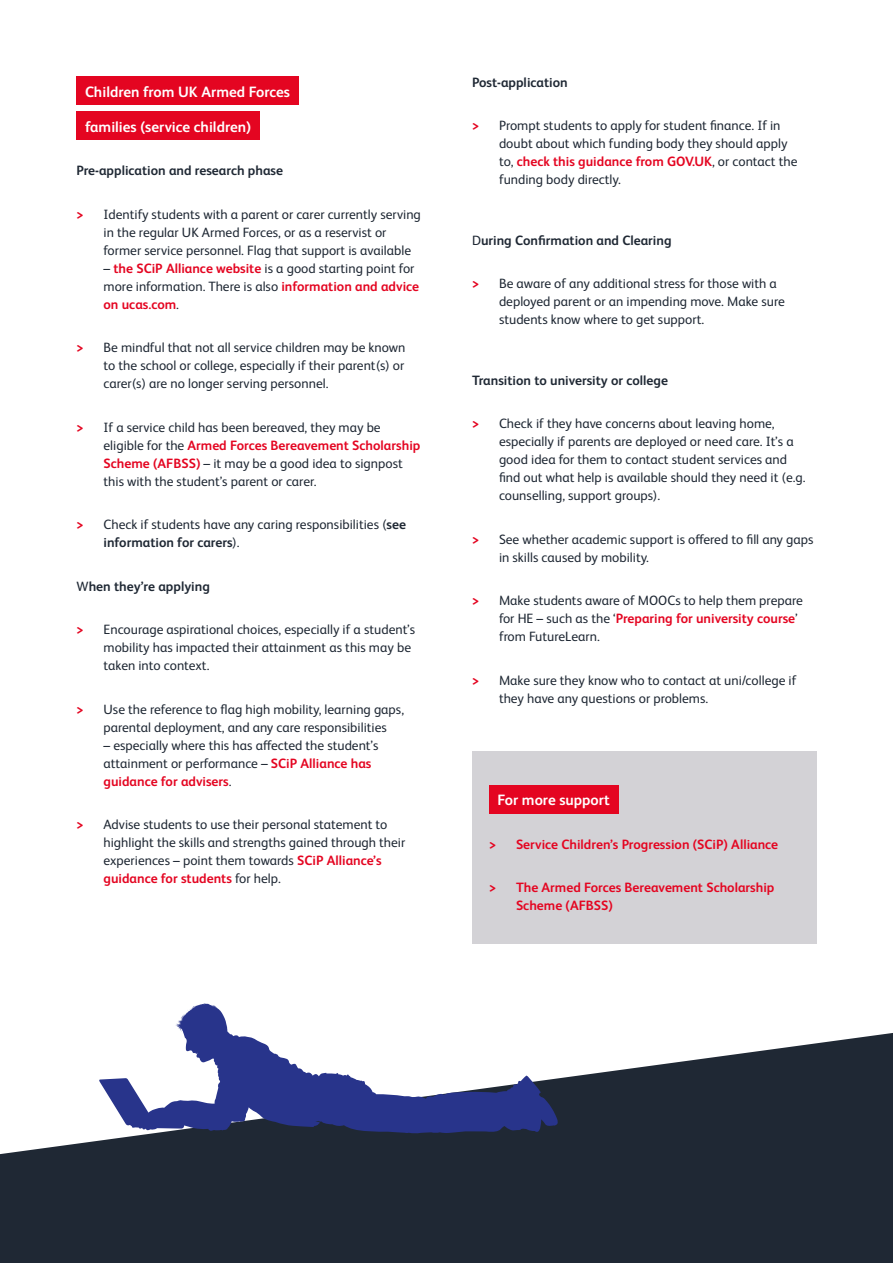
<style>
.page{position:relative;width:893px;height:1263px;background:#fff}
.page>*{position:absolute;margin:0;border:0;box-sizing:border-box;transform-origin:0 0}
.t1{font:700 15px "FS Albert Pro";color:#fff}
.t2{font:13.5px/18px "FS Albert Pro";color:#1f2834}
.t3{font:700 13.5px "FS Albert Pro";color:#1f2834}
.t4{font:700 13.5px/18px "FS Albert Pro";color:#e40521}
.s1{font-weight:700;color:#e40521}
.s2{font-weight:700}
.s3{font-weight:400}
</style>
<div class="page">
<div style="left:77px;top:77px;width:222px;height:28px;background:#e40521"></div>
<div style="left:77px;top:112px;width:183px;height:28px;background:#e40521"></div>
<div style="left:472px;top:752px;width:344px;height:192px;background:#d3d2d6"></div>
<div style="left:489px;top:785px;width:129px;height:29px;background:#e40521"></div>
<svg style="left:0;top:1033px;width:893px;height:230px;background:#39414c"></svg>
<svg style="left:99px;top:1003px;width:459px;height:131px"></svg>
<p class="t1" style="left:85px;top:81px;width:207px">Children from UK Armed Forces</p>
<p class="t1" style="left:85px;top:116px;width:168px">families (service children)</p>
<p class="t3" style="left:77px;top:161px;width:208px">Pre-application and research phase</p>
<p class="t2" style="left:104px;top:204px;width:319px;text-indent:-27px"><span class="s1">&gt;</span> Identify students with a parent or carer currently serving in the regular UK Armed Forces, or as a reservist or former service personnel. Flag that support is available</p>
<p class="t2" style="left:104px;top:258px;width:317px">– <span class="s1">the SCiP Alliance website</span> is a good starting point for more information. There is also <span class="s1">information and advice on ucas.com</span>.</p>
<p class="t2" style="left:104px;top:337px;width:303px;text-align:justify;text-indent:-27px"><span class="s1">&gt;</span> Be mindful that not all service children may be known to the school or college, especially if their parent(s) or carer(s) are no longer serving personnel.</p>
<p class="t2" style="left:104px;top:417px;width:318px;text-indent:-27px"><span class="s1">&gt;</span> If a service child has been bereaved, they may be eligible for the <span class="s1">Armed Forces Bereavement Scholarship Scheme (AFBSS)</span> – it may be a good idea to signpost this with the student’s parent or carer.</p>
<p class="t2" style="left:104px;top:514px;width:304px;text-indent:-27px"><span class="s1">&gt;</span> Check if students have any caring responsibilities (<span class="s2">see information for carers</span>).</p>
<p class="t3" style="left:77px;top:576px;width:135px"><span class="s3">W</span>hen they’re applying</p>
<p class="t2" style="left:104px;top:619px;width:313px;text-indent:-27px"><span class="s1">&gt;</span> Encourage aspirational choices, especially if a student’s mobility has impacted their attainment as this may be taken into context.</p>
<p class="t2" style="left:104px;top:699px;width:302px;text-indent:-27px"><span class="s1">&gt;</span> Use the reference to flag high mobility, learning gaps, parental deployment, and any care responsibilities</p>
<p class="t2" style="left:104px;top:735px;width:276px">– especially where this has affected the student’s attainment or performance – <span class="s1">SCiP Alliance has guidance for advisers</span>.</p>
<p class="t2" style="left:104px;top:814px;width:303px;text-indent:-27px"><span class="s1">&gt;</span> Advise students to use their personal statement to highlight the skills and strengths gained through their experiences – point them towards <span class="s1">SCiP Alliance’s guidance for students</span> for help.</p>
<p class="t3" style="left:472px;top:73px;width:97px">Post-application</p>
<p class="t2" style="left:499px;top:116px;width:300px;text-indent:-27px"><span class="s1">&gt;</span> Prompt students to apply for student finance. If in doubt about which funding body they should apply to, <span class="s1">check this guidance from GOV.UK</span>, or contact the funding body directly.</p>
<p class="t3" style="left:472px;top:231px;width:201px"><span class="s3">D</span>uring Confirmation and Clearing</p>
<p class="t2" style="left:499px;top:274px;width:287px;text-indent:-27px"><span class="s1">&gt;</span> Be aware of any additional stress for those with a deployed parent or an impending move. Make sure students know where to get support.</p>
<p class="t3" style="left:472px;top:371px;width:198px">Transition to university or college</p>
<p class="t2" style="left:499px;top:414px;width:308px;text-indent:-27px"><span class="s1">&gt;</span> Check if they have concerns about leaving home, especially if parents are deployed or need care. It’s a good idea for them to contact student services and find out what help is available should they need it (e.g. counselling, support groups).</p>
<p class="t2" style="left:499px;top:529px;width:316px;text-indent:-27px"><span class="s1">&gt;</span> See whether academic support is offered to fill any gaps in skills caused by mobility.</p>
<p class="t2" style="left:499px;top:591px;width:305px;text-indent:-27px"><span class="s1">&gt;</span> Make students aware of MOOCs to help them prepare for HE – such as the ‘<span class="s1">Preparing for university course</span>’ from FutureLearn.</p>
<p class="t2" style="left:499px;top:670px;width:299px;text-indent:-27px"><span class="s1">&gt;</span> Make sure they know who to contact at uni/college if they have any questions or problems.</p>
<p class="t1" style="left:497px;top:789px;width:114px">For more support</p>
<p class="t4" style="left:489px;top:834px;width:291px">&gt; Service Children’s Progression (SCiP) Alliance</p>
<p class="t4" style="left:516px;top:878px;width:260px;text-indent:-27px">&gt; The Armed Forces Bereavement Scholarship<br>Scheme (AFBSS)</p>
</div>
